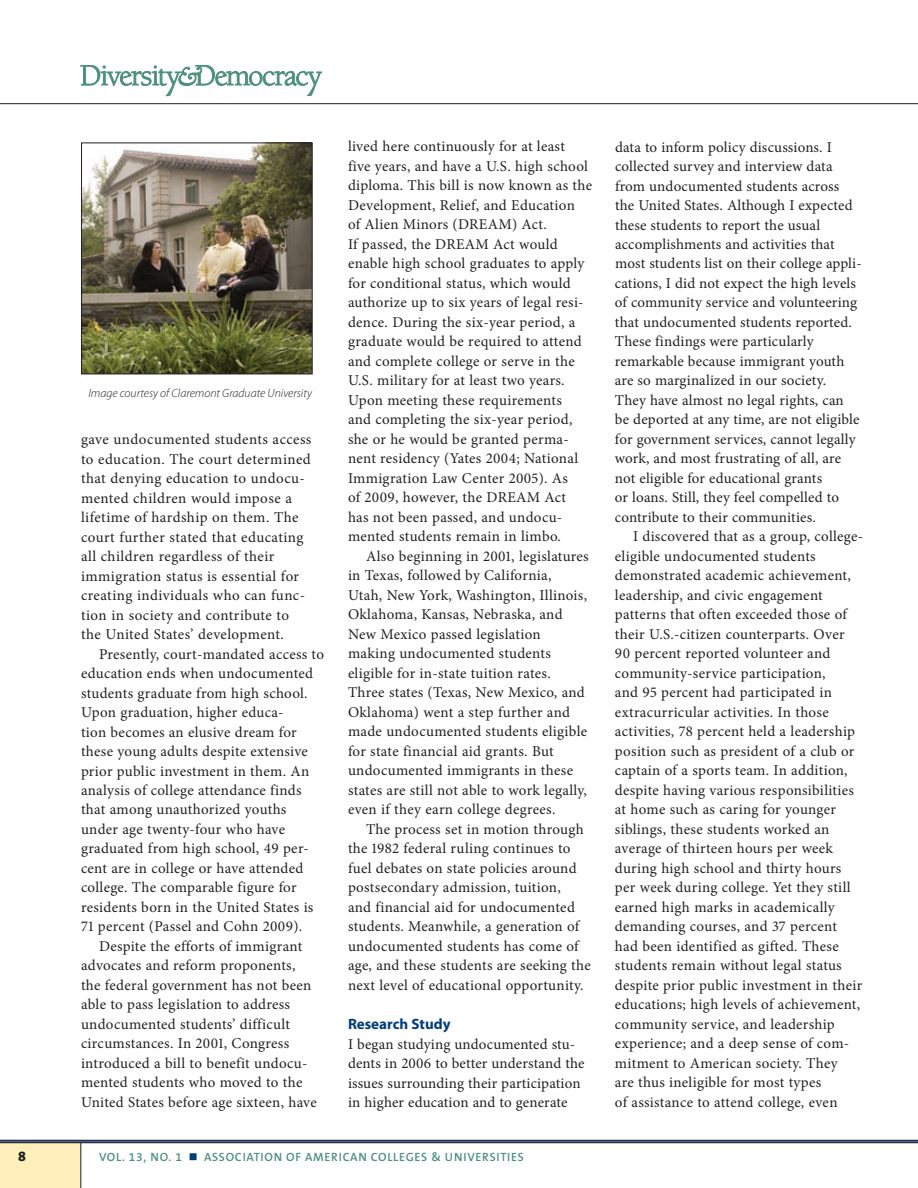
<style>
.page{position:relative;width:918px;height:1188px;background:#fff}
.page>*{position:absolute;margin:0;border:0;box-sizing:border-box;transform-origin:0 0}
.Article_Text{font:15px/19.5px "Minion Pro";letter-spacing:.02em;color:#231f20}
.Article_Text_1st_Par{font:15px/19.5px "Minion Pro";letter-spacing:.01em;color:#231f20}
.Article_Subhead{font:700 15px "Myriad Pro";color:#013d7d}
.t1{font:800 14.25px "The Sans B8";color:#231f20}
.t2{font:600 12px "The Sans B6";letter-spacing:.06em;color:#4d917a}
.Photo_Caption{font:italic 300 12px "Myriad Pro";color:#231f20}
.s1{color:#013d7d}
</style>
<div class="page">
<div style="left:0;top:1142px;width:81px;height:46px;background:#feefbb"></div>
<img style="left:83px;top:145px;width:227px;height:227px">
<div style="left:81px;top:143px;width:231px;height:231px;border:1px solid #231f20"></div>
<hr style="left:0;top:1140px;width:918px;height:3px;background:#46639a">
<hr style="left:0;top:1140px;width:918px;height:1px;background:#231f20">
<hr style="left:0;top:1142px;width:918px;height:1px;background:#231f20">
<hr style="left:81px;top:1143px;width:1px;height:45px;background:#231f20">
<hr style="left:0;top:103px;width:918px;height:1px;background:#231f20">
<svg style="left:81px;top:65px;width:241px;height:31px"></svg>
<p class="Photo_Caption" style="left:88px;top:386px;width:225px">Image courtesy of Claremont Graduate University</p>
<p class="Article_Text" style="left:81px;top:430px;width:232px">gave undocumented students access to education. The court determined that denying education to undocu&shy;mented children would impose a lifetime of hardship on them. The court further stated that educating all children regardless of their immigration status is essential for creating individuals who can func&shy;tion in society and contribute to the United States’ development.</p>
<p class="Article_Text" style="left:81px;top:644px;width:245px;text-indent:18px">Presently, court-mandated access to education ends when undocumented students graduate from high school.<br>Upon graduation, higher educa-<br>tion becomes an elusive dream for these young adults despite extensive prior public investment in them. An analysis of college attendance finds that among unauthorized youths under age twenty-four who have graduated from high school, 49 per&shy;cent are in college or have attended college. The comparable figure for residents born in the United States is 71 percent (Passel and Cohn 2009).</p>
<p class="Article_Text" style="left:81px;top:937px;width:237px;text-indent:18px">Despite the efforts of immigrant advocates and reform proponents, the federal government has not been able to pass legislation to address undocumented students’ difficult circumstances. In 2001, Congress introduced a bill to benefit undocu&shy;mented students who moved to the United States before age sixteen, have</p>
<p class="Article_Text" style="left:348px;top:137px;width:246px">lived here continuously for at least<br>five years, and have a U.S. high school diploma. This bill is now known as the Development, Relief, and Education<br>of Alien Minors (DREAM) Act.<br>If passed, the DREAM Act would enable high school graduates to apply for conditional status, which would authorize up to six years of legal resi&shy;dence. During the six-year period, a graduate would be required to attend and complete college or serve in the U.S. military for at least two years.<br>Upon meeting these requirements<br>and completing the six-year period, she or he would be granted perma&shy;nent residency (Yates 2004; National Immigration Law Center 2005). As<br>of 2009, however, the DREAM Act<br>has not been passed, and undocu&shy;mented students remain in limbo.</p>
<p class="Article_Text" style="left:348px;top:547px;width:242px;text-indent:18px">Also beginning in 2001, legislatures in Texas, followed by California, Utah, New York, Washington, Illinois, Oklahoma, Kansas, Nebraska, and New Mexico passed legislation making undocumented students eligible for in-state tuition rates.<br>Three states (Texas, New Mexico, and Oklahoma) went a step further and made undocumented students eligible for state financial aid grants. But undocumented immigrants in these states are still not able to work legally, even if they earn college degrees.</p>
<p class="Article_Text" style="left:348px;top:820px;width:244px;text-indent:18px">The process set in motion through the 1982 federal ruling continues to fuel debates on state policies around postsecondary admission, tuition,<br>and financial aid for undocumented students. Meanwhile, a generation of undocumented students has come of age, and these students are seeking the next level of educational opportunity.</p>
<p class="Article_Subhead" style="left:348px;top:1016px;width:104px">Research Study</p>
<p class="Article_Text_1st_Par" style="left:348px;top:1034px;width:238px">I began studying undocumented stu&shy;dents in 2006 to better understand the issues surrounding their participation in higher education and to generate</p>
<p class="t1" style="left:18px;top:1149px;width:9px">8</p>
<p class="t2" style="left:99px;top:1150px;width:426px">VOL. 13, NO. 1 <span class="s1">■</span> ASSOCIATION OF AMERICAN COLLEGES &amp; UNIVERSITIES</p>
<p class="Article_Text_1st_Par" style="left:615px;top:137px;width:248px">data to inform policy discussions. I collected survey and interview data from undocumented students across the United States. Although I expected these students to report the usual accomplishments and activities that most students list on their college appli&shy;cations, I did not expect the high levels of community service and volunteering that undocumented students reported.<br>These findings were particularly remarkable because immigrant youth are so marginalized in our society.<br>They have almost no legal rights, can be deported at any time, are not eligible for government services, cannot legally work, and most frustrating of all, are not eligible for educational grants<br>or loans. Still, they feel compelled to contribute to their communities.</p>
<p class="Article_Text" style="left:615px;top:527px;width:250px;text-indent:18px">I discovered that as a group, college&shy;eligible undocumented students demonstrated academic achievement, leadership, and civic engagement patterns that often exceeded those of their U.S.-citizen counterparts. Over 90 percent reported volunteer and community-service participation,<br>and 95 percent had participated in extracurricular activities. In those activities, 78 percent held a leadership position such as president of a club or captain of a sports team. In addition, despite having various responsibilities at home such as caring for younger siblings, these students worked an average of thirteen hours per week during high school and thirty hours per week during college. Yet they still earned high marks in academically demanding courses, and 37 percent had been identified as gifted. These students remain without legal status despite prior public investment in their educations; high levels of achievement, community service, and leadership experience; and a deep sense of com&shy;mitment to American society. They<br>are thus ineligible for most types<br>of assistance to attend college, even</p>
</div>
